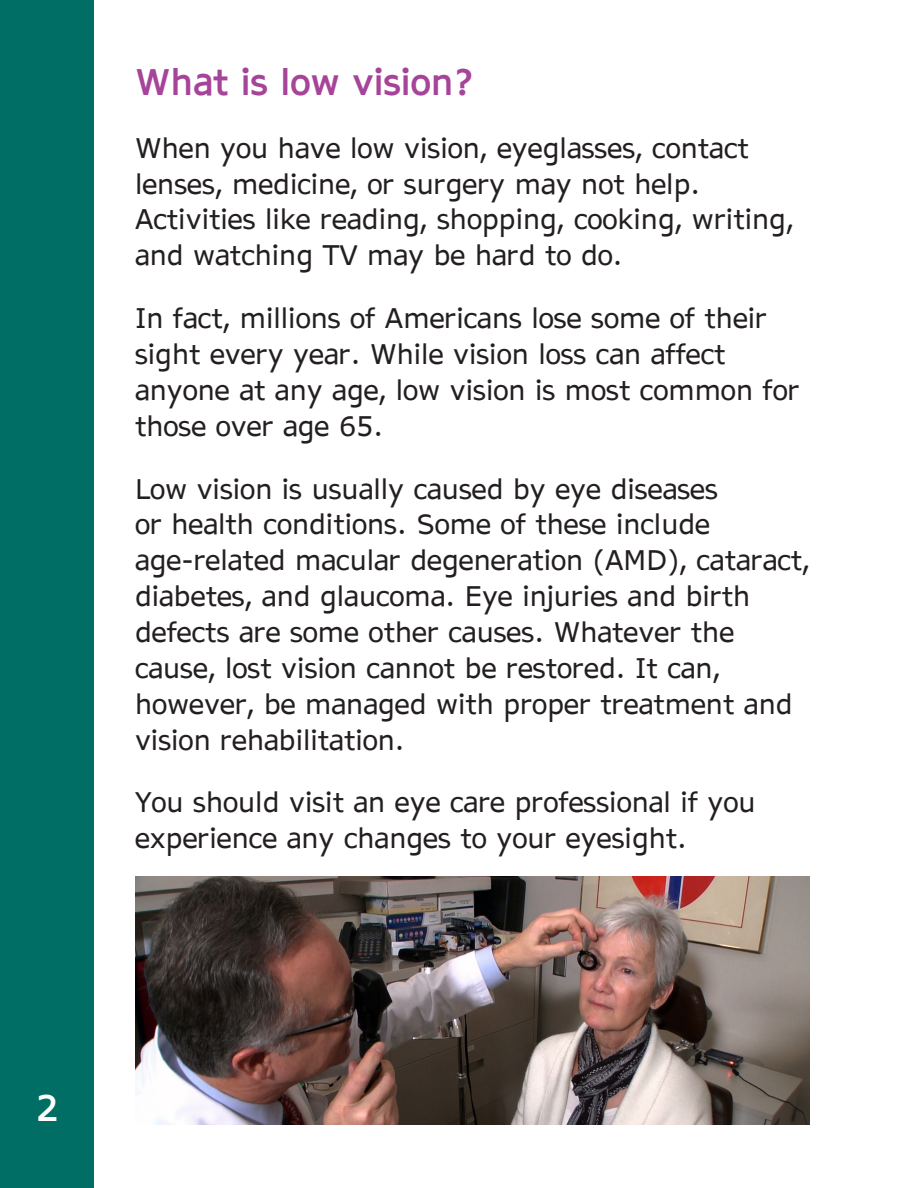
<style>
.page{position:relative;width:918px;height:1188px;background:#fff}
.page>*{position:absolute;margin:0;border:0;box-sizing:border-box;transform-origin:0 0}
.t1{font:700 36px "AP Hont";color:#a54499}
.t2{font:700 36px "AP Hont";color:#fff}
.t3{font:27px/35.8px "AP Hont";color:#231f20}
</style>
<div class="page">
<div style="left:0;top:0;width:94px;height:1188px;background:#006e65"></div>
<img style="left:135px;top:877px;width:675px;height:248px">
<h1 class="t1" style="left:135px;top:57px;width:340px">What is low vision?</h1>
<p class="t3" style="left:135px;top:130px;width:660px">When you have low vision, eyeglasses, contact lenses, medicine, or surgery may not help.<br>Activities like reading, shopping, cooking, writing, and watching TV may be hard to do.</p>
<p class="t3" style="left:135px;top:300px;width:666px">In fact, millions of Americans lose some of their sight every year. While vision loss can affect anyone at any age, low vision is most common for those over age 65.</p>
<p class="t3" style="left:135px;top:470px;width:676px">Low vision is usually caused by eye diseases<br>or health conditions. Some of these include age-related macular degeneration (AMD), cataract, diabetes, and glaucoma. Eye injuries and birth defects are some other causes. Whatever the cause, lost vision cannot be restored. It can, however, be managed with proper treatment and vision rehabilitation.</p>
<p class="t3" style="left:135px;top:784px;width:622px">You should visit an eye care professional if you experience any changes to your eyesight.</p>
<h1 class="t2" style="left:36px;top:1083px;width:24px">2</h1>
</div>
